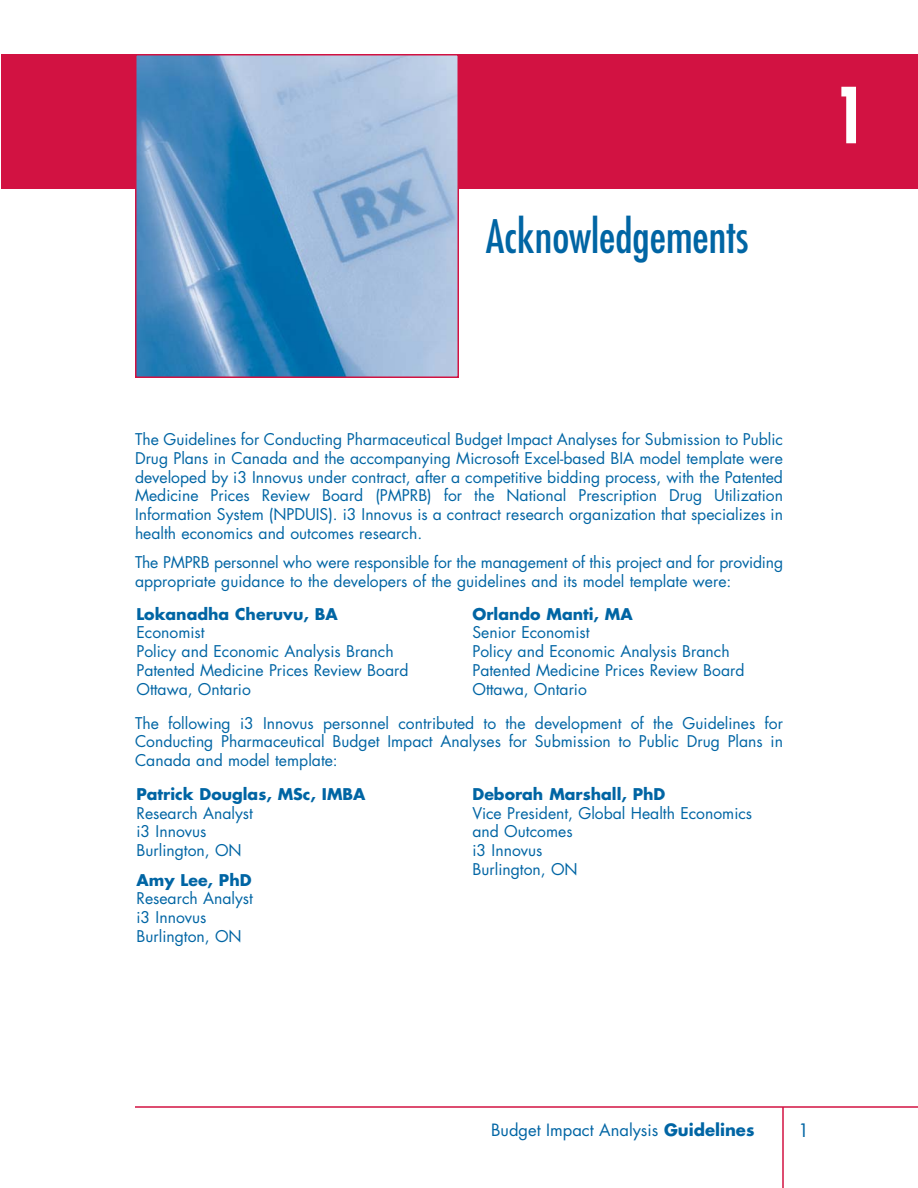
<style>
.page{position:relative;width:918px;height:1188px;background:#fff}
.page>*{position:absolute;margin:0;border:0;box-sizing:border-box;transform-origin:0 0}
.t1{font:700 condensed 75px "Futura LT";color:#fff;scale:.9 1}
.t2{font:condensed 45px "Futura LT";color:#0065a4}
.t3{font:18px "Futura LT";color:#0065a4}
.t4{font:16.5px "Futura LT";color:#0065a4}
.t5{font:15.75px/18.8px "Futura LT";color:#0065a4}
.t6{font:700 15.75px "Futura LT";color:#0065a4}
.s1{font-weight:700}
</style>
<div class="page">
<hr style="left:135px;top:1106px;width:783px;height:2px;background:#d21242">
<hr style="left:782px;top:1107px;width:2px;height:81px;background:#d21242">
<div style="left:1px;top:54px;width:917px;height:135px;background:#d21242"></div>
<img style="left:138px;top:57px;width:318px;height:318px">
<div style="left:135px;top:54px;width:324px;height:324px;border:2px solid #d21242"></div>
<h2 class="t2" style="left:486px;top:216px;width:264px">Acknowledgements</h2>
<h1 class="t1" style="left:834px;top:81px;width:38px">1</h1>
<p class="t5" style="left:135px;top:430px;width:650px;text-align:justify">The Guidelines for Conducting Pharmaceutical Budget Impact Analyses for Submission to Public Drug Plans in Canada and the accompanying Microsoft Excel-based BIA model template were developed by i3 Innovus under contract, after a competitive bidding process, with the Patented Medicine Prices Review Board (PMPRB) for the National Prescription Drug Utilization Information System (NPDUIS). i3 Innovus is a contract research organization that specializes in health economics and outcomes research.</p>
<p class="t5" style="left:135px;top:554px;width:650px">The PMPRB personnel who were responsible for the management of this project and for providing appropriate guidance to the developers of the guidelines and its model template were:</p>
<p class="t6" style="left:136px;top:606px;width:203px">Lokanadha Cheruvu, BA</p>
<p class="t5" style="left:136px;top:624px;width:274px">Economist<br>Policy and Economic Analysis Branch<br>Patented Medicine Prices Review Board<br>Ottawa, Ontario</p>
<p class="t6" style="left:472px;top:606px;width:162px">Orlando Manti, MA</p>
<p class="t5" style="left:472px;top:624px;width:274px">Senior Economist<br>Policy and Economic Analysis Branch<br>Patented Medicine Prices Review Board<br>Ottawa, Ontario</p>
<p class="t5" style="left:135px;top:714px;width:650px;text-align:justify">The following i3 Innovus personnel contributed to the development of the Guidelines for Conducting Pharmaceutical Budget Impact Analyses for Submission to Public Drug Plans in Canada and model template:</p>
<p class="t6" style="left:136px;top:786px;width:230px">Patrick Douglas, MSc, IMBA</p>
<p class="t5" style="left:136px;top:804px;width:118px">Research Analyst i3 Innovus<br>Burlington, ON</p>
<p class="t6" style="left:136px;top:872px;width:117px">Amy Lee, PhD</p>
<p class="t5" style="left:136px;top:890px;width:118px">Research Analyst i3 Innovus<br>Burlington, ON</p>
<p class="t6" style="left:472px;top:786px;width:194px">Deborah Marshall, PhD</p>
<p class="t5" style="left:472px;top:804px;width:281px">Vice President, Global Health Economics and Outcomes<br>i3 Innovus<br>Burlington, ON</p>
<p class="t4" style="left:491px;top:1121px;width:265px">Budget Impact Analysis <span class="s1">Guidelines</span></p>
<p class="t3" style="left:798px;top:1121px;width:13px">1</p>
</div>
